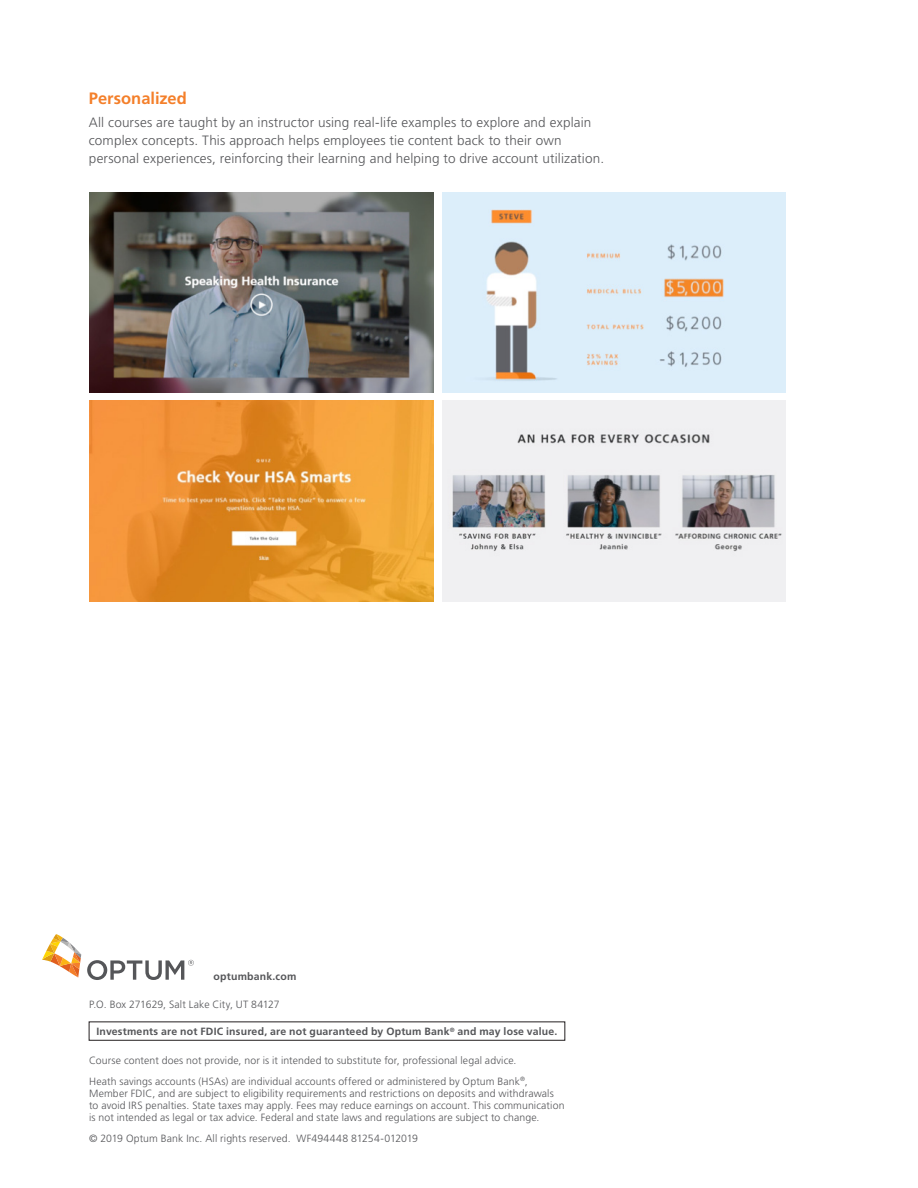
<style>
.page{position:relative;width:918px;height:1188px;background:#fff}
.page>*{position:absolute;margin:0;border:0;box-sizing:border-box;transform-origin:0 0}
.t1{font:700 16.5px "Frutiger LT Std";color:#f47f2a}
.Body_copy{font:300 13.5px/18px "Frutiger LT Std";letter-spacing:.015em;color:#555659}
.Disclaimer{font:300 10.5px/12px "Frutiger LT Std";letter-spacing:.01em;color:#555659}
.Body_Copy____SOURCE{font:700 10.5px "Frutiger LT Std";letter-spacing:.015em;color:#555659}
.Body_Copy____SOURCE-2{font:300 10.5px "Frutiger LT Std";letter-spacing:.005em;color:#555659}
.Body_copy-2{font:700 10.5px "Frutiger LT Std";letter-spacing:.02em;color:#555659}
</style>
<div class="page">
<img style="left:90px;top:192px;width:343px;height:201px">
<img style="left:442px;top:192px;width:344px;height:201px">
<img style="left:90px;top:401px;width:343px;height:201px">
<img style="left:442px;top:401px;width:344px;height:201px">
<div style="left:89px;top:1021px;width:476px;height:20px;border:1px solid #231f20"></div>
<svg style="left:42px;top:934px;width:39px;height:44px"></svg>
<svg style="left:87px;top:960px;width:107px;height:20px"></svg>
<p class="t1" style="left:89px;top:89px;width:100px">Personalized</p>
<p class="Body_copy" style="left:89px;top:113px;width:517px">All courses are taught by an instructor using real-life examples to explore and explain complex concepts. This approach helps employees tie content back to their own personal experiences, reinforcing their learning and helping to drive account utilization.</p>
<p class="Body_copy-2" style="left:214px;top:970px;width:84px">optumbank.com</p>
<p class="Body_Copy____SOURCE-2" style="left:89px;top:999px;width:192px">P.O. Box 271629, Salt Lake City, UT 84127</p>
<p class="Body_Copy____SOURCE" style="left:96px;top:1025px;width:463px">Investments are not FDIC insured, are not guaranteed by Optum Bank<sup>®</sup> and may lose value.</p>
<p class="Disclaimer" style="left:89px;top:1054px;width:429px">Course content does not provide, nor is it intended to substitute for, professional legal advice.</p>
<p class="Disclaimer" style="left:89px;top:1075px;width:477px">Heath savings accounts (HSAs) are individual accounts offered or administered by Optum Bank<sup>®</sup>, Member FDIC, and are subject to eligibility requirements and restrictions on deposits and withdrawals to avoid IRS penalties. State taxes may apply. Fees may reduce earnings on account. This communication is not intended as legal or tax advice. Federal and state laws and regulations are subject to change.</p>
<p class="Disclaimer" style="left:89px;top:1132px;width:330px">© 2019 Optum Bank Inc. All rights reserved. WF494448 81254-012019</p>
</div>
